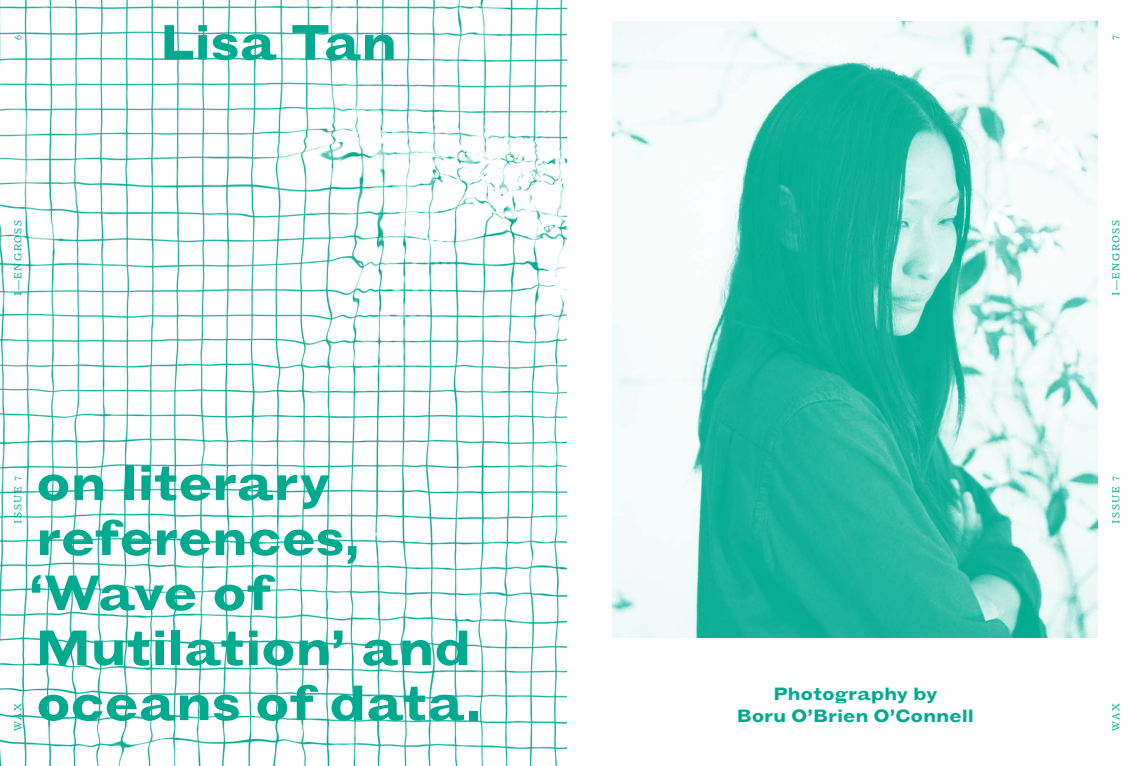
<style>
.page{position:relative;width:1134px;height:766px;background:#fff}
.page>*{position:absolute;margin:0;border:0;box-sizing:border-box;transform-origin:0 0}
.t1{font:700 expanded 50px/55px "Grotesque";letter-spacing:-.02em;color:#00aa8f}
.t2{font:700 expanded 18px/21.6px "Grotesque";letter-spacing:-.01em;color:#00aa8f;text-align:center}
.t3{font:10px "Italian Old Style MT Std";letter-spacing:.145em;color:#00aa8f}
</style>
<div class="page">
<img style="left:0;top:0;width:567px;height:765px">
<img style="left:612px;top:22px;width:486px;height:615px">
<p class="t3" style="left:12px;top:40px;width:6px;rotate:-90deg">6</p>
<p class="t1" style="left:160px;top:15px;width:239px">Lisa Tan</p>
<p class="t3" style="left:1110px;top:40px;width:6px;rotate:-90deg">7</p>
<p class="t3" style="left:12px;top:296px;width:78px;rotate:-90deg">I—ENGROSS</p>
<p class="t3" style="left:1110px;top:296px;width:78px;rotate:-90deg">I—ENGROSS</p>
<p class="t3" style="left:12px;top:523px;width:50px;rotate:-90deg">ISSUE 7</p>
<p class="t3" style="left:12px;top:730px;width:29px;rotate:-90deg">WAX</p>
<p class="t1" style="left:28px;top:455px;width:455px">on literary references, ‘Wave of<br>Mutilation’ and oceans of data.</p>
<p class="t2" style="left:737px;top:682px;width:239px">Photography by<br>Boru O’Brien O’Connell</p>
<p class="t3" style="left:1110px;top:523px;width:50px;rotate:-90deg">ISSUE 7</p>
<p class="t3" style="left:1110px;top:730px;width:29px;rotate:-90deg">WAX</p>
</div>
